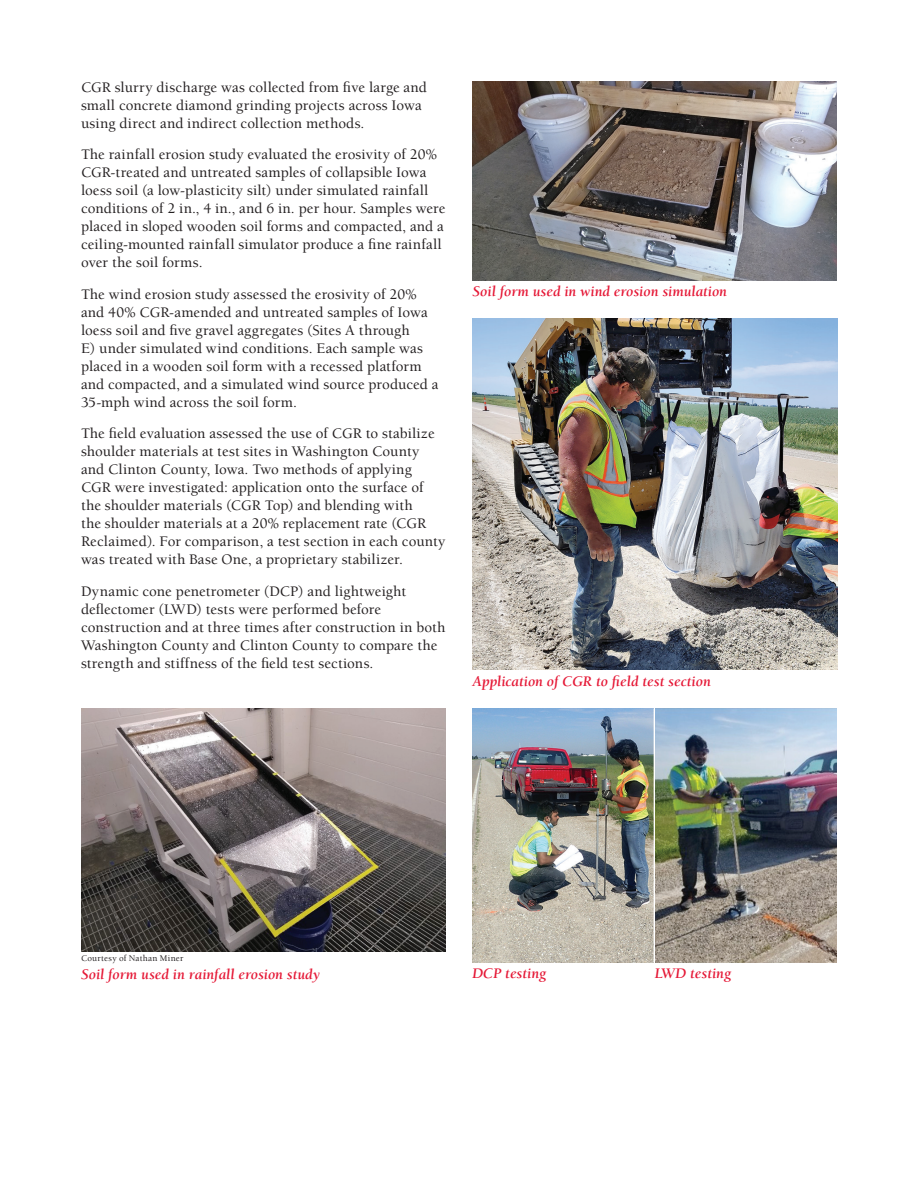
<style>
.page{position:relative;width:918px;height:1188px;background:#fff}
.page>*{position:absolute;margin:0;border:0;box-sizing:border-box;transform-origin:0 0}
.Body_text{font:500 15px/18px "Berkeley Std";letter-spacing:.005em;color:#231f20}
.t1{font:italic 700 15px "Berkeley Std";color:#e51836}
.Attribution{font:500 9px "Berkeley Std";letter-spacing:.03em;color:#231f20}
</style>
<div class="page">
<img style="left:81px;top:709px;width:365px;height:242px">
<img style="left:472px;top:81px;width:365px;height:200px">
<img style="left:472px;top:319px;width:365px;height:351px">
<img style="left:472px;top:709px;width:182px;height:253px">
<img style="left:656px;top:709px;width:181px;height:253px">
<p class="Body_text" style="left:81px;top:78px;width:347px">CGR slurry discharge was collected from five large and small concrete diamond grinding projects across Iowa using direct and indirect collection methods.</p>
<p class="Body_text" style="left:81px;top:146px;width:366px">The rainfall erosion study evaluated the erosivity of 20% CGR-treated and untreated samples of collapsible Iowa loess soil (a low-plasticity silt) under simulated rainfall conditions of 2 in., 4 in., and 6 in. per hour. Samples were placed in sloped wooden soil forms and compacted, and a ceiling-mounted rainfall simulator produce a fine rainfall over the soil forms.</p>
<p class="Body_text" style="left:81px;top:286px;width:359px">The wind erosion study assessed the erosivity of 20% and 40% CGR-amended and untreated samples of Iowa loess soil and five gravel aggregates (Sites A through<br>E) under simulated wind conditions. Each sample was placed in a wooden soil form with a recessed platform and compacted, and a simulated wind source produced a 35-mph wind across the soil form.</p>
<p class="t1" style="left:472px;top:283px;width:256px">Soil form used in wind erosion simulation</p>
<p class="Body_text" style="left:81px;top:425px;width:366px">The field evaluation assessed the use of CGR to stabilize shoulder materials at test sites in Washington County and Clinton County, Iowa. Two methods of applying CGR were investigated: application onto the surface of the shoulder materials (CGR Top) and blending with<br>the shoulder materials at a 20% replacement rate (CGR Reclaimed). For comparison, a test section in each county was treated with Base One, a proprietary stabilizer.</p>
<p class="Body_text" style="left:81px;top:583px;width:366px">Dynamic cone penetrometer (DCP) and lightweight deflectomer (LWD) tests were performed before construction and at three times after construction in both Washington County and Clinton County to compare the strength and stiffness of the field test sections.</p>
<p class="t1" style="left:472px;top:673px;width:240px">Application of CGR to field test section</p>
<p class="Attribution" style="left:81px;top:953px;width:104px">Courtesy of Nathan Miner</p>
<p class="t1" style="left:81px;top:966px;width:241px">Soil form used in rainfall erosion study</p>
<p class="t1" style="left:472px;top:965px;width:75px">DCP testing</p>
<p class="t1" style="left:655px;top:965px;width:78px">LWD testing</p>
</div>
